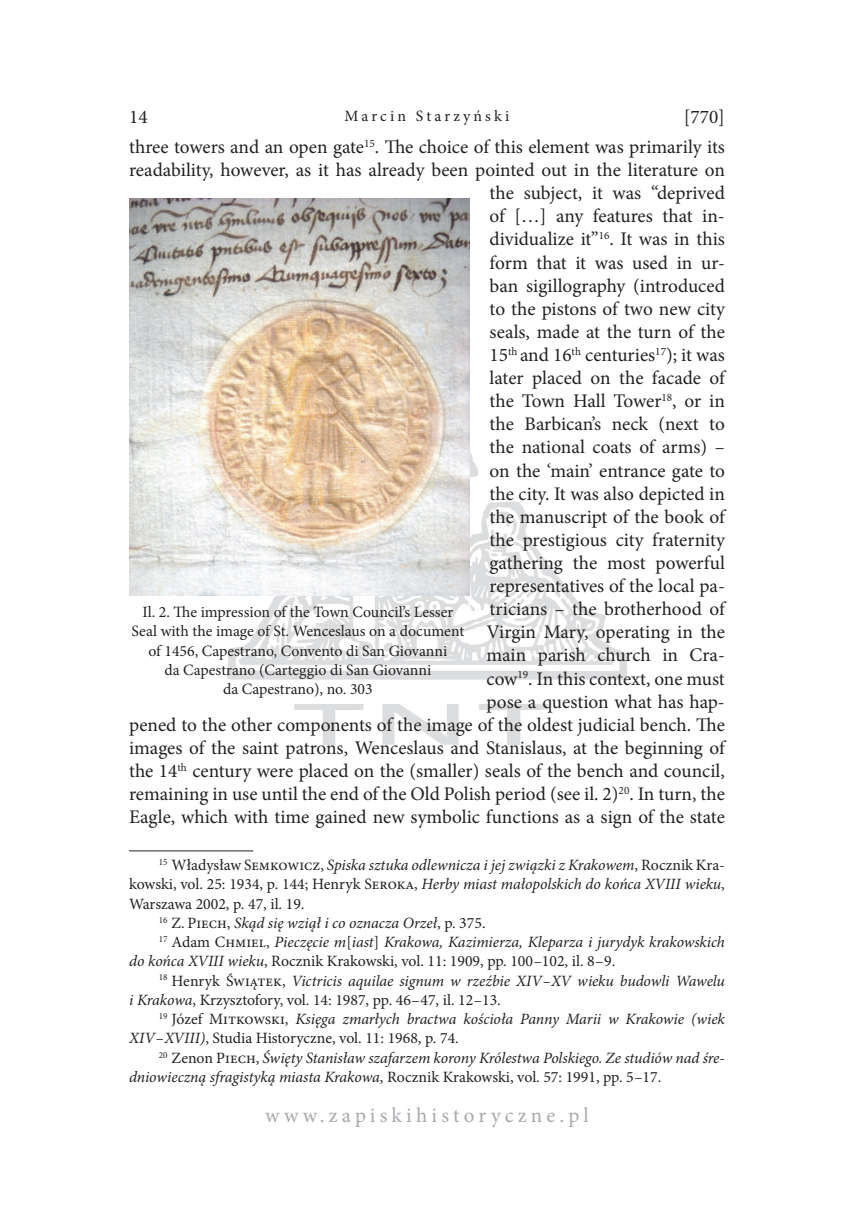
<style>
.page{position:relative;width:854px;height:1221px;background:#fff}
.page>*{position:absolute;margin:0;border:0;box-sizing:border-box;transform-origin:0 0}
.t1{font:21px "Minion Pro";color:#a8a9ad}
.t2{font:19.25px/23.1px "Minion Pro";color:#231f20;text-align:right}
.t3{font:15.75px/19.2px "Minion Pro";color:#231f20;text-align:center}
.t4{font:italic 15.75px "Minion Pro";letter-spacing:-.005em;color:#231f20}
.s1{font-style:normal}
.s2{font-style:italic}
</style>
<div class="page">
<img style="left:227px;top:445px;width:399px;height:299px">
<hr style="left:129px;top:850px;width:124px;height:1px;background:#231f20">
<img style="left:129px;top:198px;width:340px;height:397px">
<p class="t2" style="left:129px;top:106px;width:20px">14</p>
<p class="t3" style="left:344px;top:106px;width:166px">Marcin Starzyński</p>
<p class="t2" style="left:129px;top:102px;width:597px;line-height:29.8px">[770]<br>three towers and an open gate<sup>15</sup>. The choice of this element was primarily its</p>
<p class="t2" style="left:129px;top:158px;width:599px">readability, however, as it has already been pointed out in the literature on the subject, it was “deprived<br>of […] any features that in-<br>dividualize it”<sup>16</sup>. It was in this<br>form that it was used in ur-<br>ban sigillography (introduced<br>to the pistons of two new city<br>seals, made at the turn of the<br>15<sup>th</sup> and 16<sup>th</sup> centuries<sup>17</sup>); it was<br>later placed on the facade of<br>the Town Hall Tower<sup>18</sup>, or in<br>the Barbican’s neck (next to<br>the national coats of arms) –<br>on the ‘main’ entrance gate to<br>the city. It was also depicted in<br>the manuscript of the book of<br>the prestigious city fraternity<br>gathering the most powerful<br>representatives of the local pa-<br>tricians – the brotherhood of<br>Virgin Mary, operating in the<br>main parish church in Cra-<br>cow<sup>19</sup>. In this context, one must<br>pose a question what has hap-<br>pened to the other components of the image of the oldest judicial bench. The images of the saint patrons, Wenceslaus and Stanislaus, at the beginning of the 14<sup>th</sup> century were placed on the (smaller) seals of the bench and council, remaining in use until the end of the Old Polish period (see il. 2)<sup>20</sup>. In turn, the Eagle, which with time gained new symbolic functions as a sign of the state</p>
<p class="t4" style="left:159px;top:854px;width:567px"><sup>15</sup> <span class="s1">Władysław Semkowicz,</span> Spiska sztuka odlewnicza i jej związki z Krakowem<span class="s1">, Rocznik Kra-</span></p>
<p class="t3" style="left:129px;top:874px;width:597px">kowski, vol. 25: 1934, p. 144; Henryk Seroka, <span class="s2">Herby miast małopolskich do końca XVIII wieku</span>,</p>
<p class="t3" style="left:129px;top:894px;width:177px">Warszawa 2002, p. 47, il. 19.</p>
<p class="t4" style="left:159px;top:912px;width:328px"><sup>16</sup> <span class="s1">Z. Piech,</span> Skąd się wziął i co oznacza Orzeł<span class="s1">, p. 375.</span></p>
<p class="t4" style="left:159px;top:931px;width:567px"><sup>17</sup> <span class="s1">Adam Chmiel,</span> Pieczęcie m<span class="s1">[</span>iast<span class="s1">]</span> Krakowa, Kazimierza, Kleparza i jurydyk krakowskich</p>
<p class="t3" style="left:129px;top:951px;width:487px"><span class="s2">do końca XVIII wieku</span>, Rocznik Krakowski, vol. 11: 1909, pp. 100–102, il. 8–9.</p>
<p class="t4" style="left:159px;top:969px;width:567px"><sup>18</sup> <span class="s1">Henryk Świątek,</span> Victricis aquilae signum w rzeźbie XIV–XV wieku budowli Wawelu</p>
<p class="t3" style="left:129px;top:990px;width:373px"><span class="s2">i Krakowa</span>, Krzysztofory, vol. 14: 1987, pp. 46–47, il. 12–13.</p>
<p class="t4" style="left:159px;top:1008px;width:567px"><sup>19</sup> <span class="s1">Józef Mitkowski,</span> Księga zmarłych bractwa kościoła Panny Marii w Krakowie (wiek</p>
<p class="t3" style="left:129px;top:1028px;width:331px"><span class="s2">XIV–XVIII)</span>, Studia Historyczne, vol. 11: 1968, p. 74.</p>
<p class="t4" style="left:159px;top:1046px;width:567px"><sup>20</sup> <span class="s1">Zenon Piech,</span> Święty Stanisław szafarzem korony Królestwa Polskiego. Ze studiów nad śre-</p>
<p class="t3" style="left:129px;top:1067px;width:533px"><span class="s2">dniowieczną sfragistyką miasta Krakowa</span>, Rocznik Krakowski, vol. 57: 1991, pp. 5–17.</p>
<p class="t3" style="left:132px;top:602px;width:334px">Il. 2. The impression of the Town Council’s Lesser Seal with the image of St. Wenceslaus on a document of 1456, Capestrano, Convento di San Giovanni<br>da Capestrano (Carteggio di San Giovanni<br>da Capestrano), no. 303</p>
<p class="t1" style="left:265px;top:1101px;width:325px">www.zapiskihistoryczne.pl</p>
</div>
